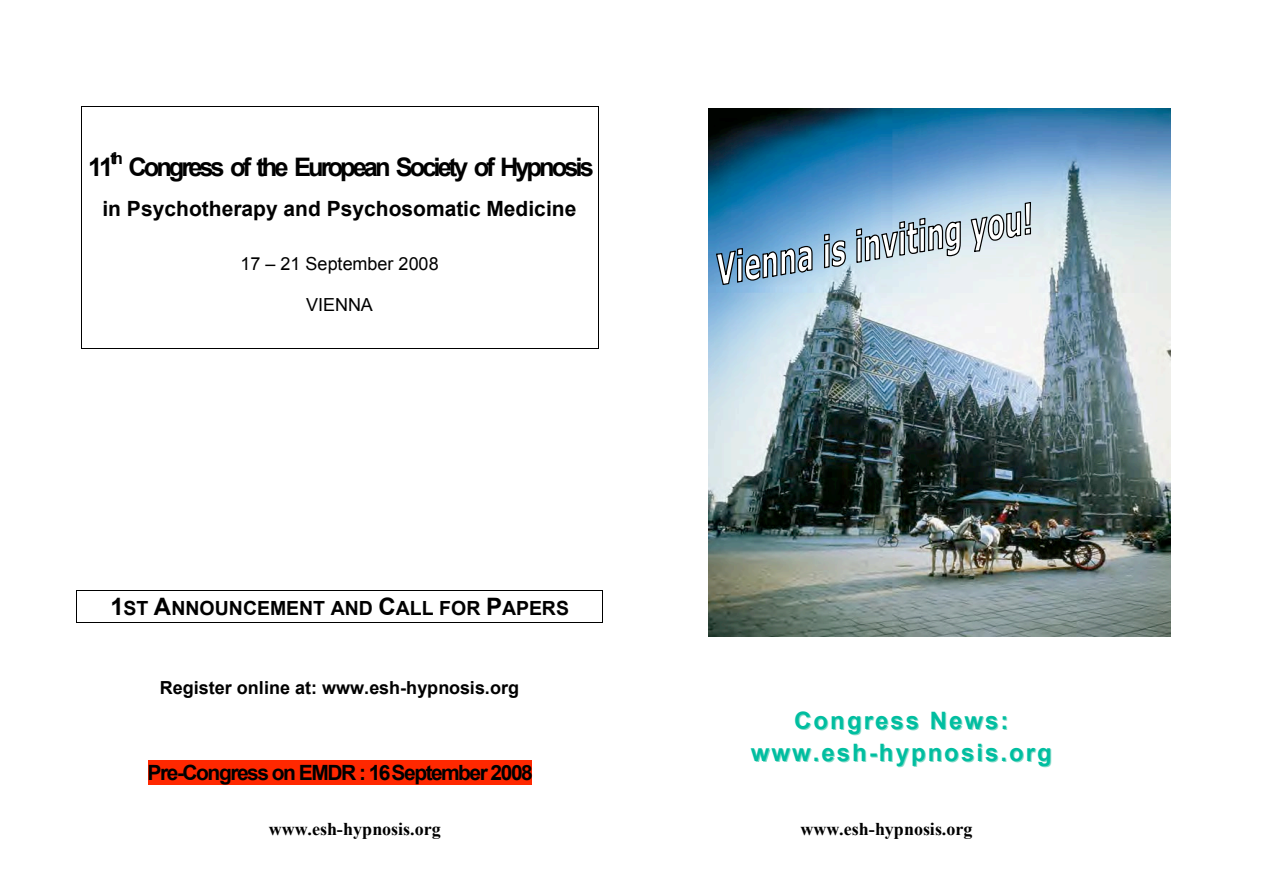
<style>
.page{position:relative;width:1263px;height:893px;background:#fff}
.page>*{position:absolute;margin:0;border:0;box-sizing:border-box;transform-origin:0 0}
.t1{font:700 25.5px "Arial";letter-spacing:-.115em;color:#000}
.t2{font:700 24px/32.1px "Arial";letter-spacing:.085em;color:#00bea0;text-align:center}
.t3{font:700 21px "Arial";letter-spacing:-.005em;color:#000}
.t4{font:700 21px "Arial";letter-spacing:-.07em;color:#000}
.t5{font:700 19.5px "Arial";color:#000}
.t6{font:700 18px "Times New Roman";color:#000}
.t7{font:700 18px "Arial";letter-spacing:-.005em;color:#000}
.t8{font:18px "Arial";letter-spacing:-.005em;color:#000}
.t9{font:700 16.5px "Arial";color:#000}
.s1{font-size:24px}
</style>
<div class="page">
<img style="left:708px;top:108px;width:463px;height:528px">
<hr style="left:81px;top:106px;width:517px;height:1px;background:#000">
<hr style="left:81px;top:107px;width:1px;height:46px;background:#000">
<hr style="left:598px;top:107px;width:1px;height:46px;background:#000">
<hr style="left:81px;top:153px;width:1px;height:44px;background:#000">
<hr style="left:598px;top:153px;width:1px;height:44px;background:#000">
<hr style="left:81px;top:197px;width:1px;height:36px;background:#000">
<hr style="left:598px;top:197px;width:1px;height:36px;background:#000">
<svg style="left:81px;top:233px;width:1px;height:83px"></svg>
<svg style="left:598px;top:233px;width:1px;height:83px"></svg>
<hr style="left:81px;top:348px;width:517px;height:1px;background:#000">
<hr style="left:81px;top:316px;width:1px;height:32px;background:#000">
<hr style="left:598px;top:316px;width:1px;height:32px;background:#000">
<hr style="left:77px;top:590px;width:525px;height:1px;background:#000">
<hr style="left:77px;top:622px;width:525px;height:1px;background:#000">
<hr style="left:76px;top:591px;width:1px;height:31px;background:#000">
<hr style="left:602px;top:591px;width:1px;height:31px;background:#000">
<div style="left:148px;top:761px;width:383px;height:24px;background:#ff2800"></div>
<svg style="left:716px;top:246px;width:96px;height:39px"></svg>
<svg style="left:824px;top:234px;width:22px;height:34px"></svg>
<svg style="left:856px;top:218px;width:105px;height:45px"></svg>
<svg style="left:970px;top:202px;width:61px;height:50px;background:#bbc6cc"></svg>
<svg style="left:752px;top:749px;width:18px;height:13px"></svg>
<h1 class="t1" style="left:88px;top:153px;width:27px">11</h1>
<p class="t9" style="left:110px;top:149px;width:14px">th</p>
<h1 class="t1" style="left:128px;top:153px;width:467px">Congress of the European Society of Hypnosis</h1>
<p class="t3" style="left:103px;top:197px;width:475px">in Psychotherapy and Psychosomatic Medicine</p>
<p class="t8" style="left:241px;top:254px;width:200px">17 – 21 September 2008</p>
<p class="t8" style="left:306px;top:295px;width:68px">VIENNA</p>
<p class="t5" style="left:110px;top:597px;width:460px"><span class="s1">1</span>ST <span class="s1">A</span>NNOUNCEMENT AND <span class="s1">C</span>ALL FOR <span class="s1">P</span>APERS</p>
<p class="t7" style="left:160px;top:678px;width:360px">Register online at: www.esh-hypnosis.org</p>
<p class="t4" style="left:148px;top:761px;width:387px">Pre-Congress on EMDR : 16September 2008</p>
<h2 class="t2" style="left:751px;top:704px;width:302px">Congress News: www.esh-hypnosis.org</h2>
<p class="t6" style="left:269px;top:819px;width:173px">www.esh-hypnosis.org</p>
<p class="t6" style="left:800px;top:819px;width:173px">www.esh-hypnosis.org</p>
</div>
